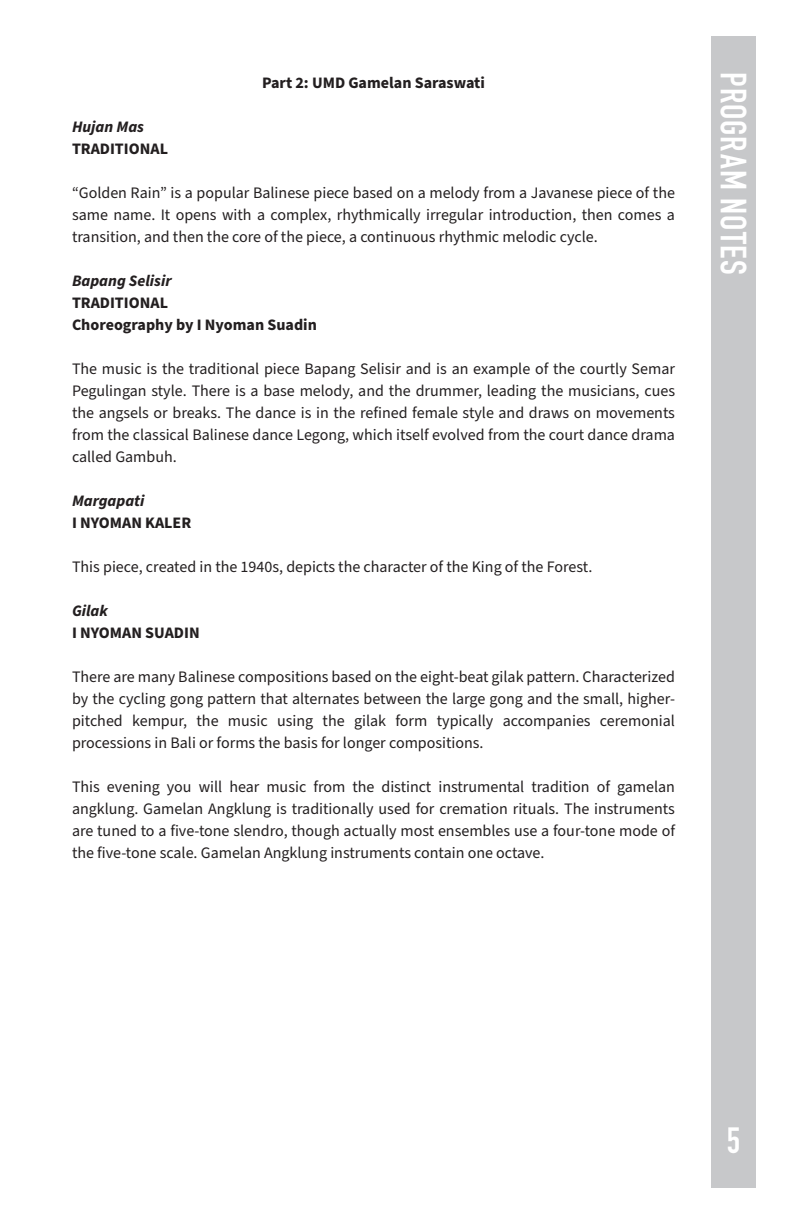
<style>
.page{position:relative;width:792px;height:1224px;background:#fff}
.page>*{position:absolute;margin:0;border:0;box-sizing:border-box;transform-origin:0 0}
.Headings{font:700 36px "DIN Condensed";letter-spacing:.035em;color:#fff}
.t1{font:16px/22px "Source Sans Pro";color:#231f20;text-align:justify}
.t2{font:700 16px "Source Sans Pro";color:#231f20}
.t3{font:italic 700 16px "Source Sans Pro";color:#231f20}
</style>
<div class="page">
<div style="left:711px;top:36px;width:45px;height:1152px;background:#c7c8ca"></div>
<p class="t2" style="left:262px;top:72px;width:224px">Part 2: UMD Gamelan Saraswati</p>
<p class="t3" style="left:72px;top:116px;width:74px">Hujan Mas</p>
<p class="t2" style="left:72px;top:138px;width:98px">TRADITIONAL</p>
<p class="t1" style="left:72px;top:183px;width:605px">“Golden Rain” is a popular Balinese piece based on a melody from a Javanese piece of the same name. It opens with a complex, rhythmically irregular introduction, then comes a transition, and then the core of the piece, a continuous rhythmic melodic cycle.</p>
<p class="t3" style="left:72px;top:270px;width:101px">Bapang Selisir</p>
<p class="t2" style="left:72px;top:292px;width:98px">TRADITIONAL</p>
<p class="t2" style="left:72px;top:314px;width:246px">Choreography by I Nyoman Suadin</p>
<p class="t1" style="left:72px;top:359px;width:605px">The music is the traditional piece Bapang Selisir and is an example of the courtly Semar Pegulingan style. There is a base melody, and the drummer, leading the musicians, cues the angsels or breaks. The dance is in the refined female style and draws on movements from the classical Balinese dance Legong, which itself evolved from the court dance drama called Gambuh.</p>
<p class="t3" style="left:72px;top:490px;width:74px">Margapati</p>
<p class="t2" style="left:72px;top:512px;width:121px">I NYOMAN KALER</p>
<p class="t1" style="left:72px;top:557px;width:522px">This piece, created in the 1940s, depicts the character of the King of the Forest.</p>
<p class="t3" style="left:72px;top:600px;width:37px">Gilak</p>
<p class="t2" style="left:72px;top:622px;width:129px">I NYOMAN SUADIN</p>
<p class="t1" style="left:72px;top:667px;width:605px">There are many Balinese compositions based on the eight-beat gilak pattern. Characterized by the cycling gong pattern that alternates between the large gong and the small, higher&shy;pitched kempur, the music using the gilak form typically accompanies ceremonial processions in Bali or forms the basis for longer compositions.</p>
<p class="t1" style="left:72px;top:777px;width:605px">This evening you will hear music from the distinct instrumental tradition of gamelan angklung. Gamelan Angklung is traditionally used for cremation rituals. The instruments are tuned to a five-tone slendro, though actually most ensembles use a four-tone mode of the five-tone scale. Gamelan Angklung instruments contain one octave.</p>
<p class="Headings" style="left:758px;top:72px;width:204px;rotate:90deg">PROGRAM NOTES</p>
<h1 class="Headings" style="left:727px;top:1116px;width:15px">5</h1>
</div>
